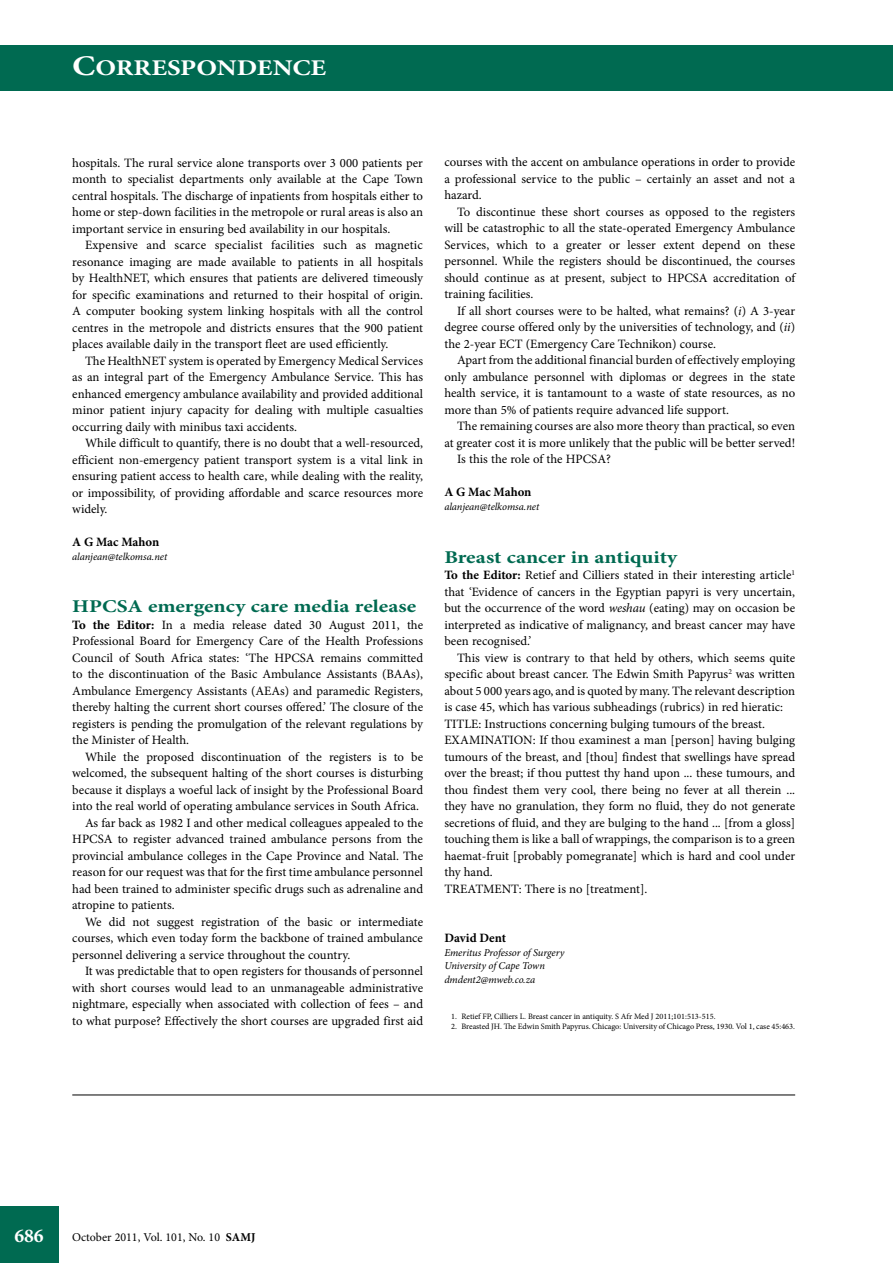
<style>
.page{position:relative;width:893px;height:1263px;background:#fff}
.page>*{position:absolute;margin:0;border:0;box-sizing:border-box;transform-origin:0 0}
.t1{font:700 22.5px "Minion Pro";color:#fff;scale:1.2 1}
.t2{font:700 19.5px "Minion Pro";color:#fff}
.t3{font:700 18px "Minion Pro";color:#006a51;scale:1.2 1}
.t4{font:12.75px/16.5px "Minion Pro";color:#000;text-align:justify}
.t5{font:700 12.75px "Minion Pro";color:#000}
.t6{font:12px "Minion Pro";color:#000}
.t7{font:italic 10.5px/13.5px "Minion Pro";letter-spacing:-.005em;color:#000}
.t8{font:8.25px "Minion Pro";color:#000}
.s1{font-size:28.5px}
.s2{font-weight:700}
.s3{font-style:italic}
</style>
<div class="page">
<div style="left:0;top:1206px;width:59px;height:57px;background:#006a51"></div>
<div style="left:0;top:45px;width:893px;height:45px;background:#006a51"></div>
<hr style="left:72px;top:1094px;width:723px;height:1px;background:#000">
<h1 class="t1" style="left:72px;top:52px;width:213px"><span class="s1">C</span>ORRESPONDENCE</h1>
<p class="t4" style="left:72px;top:154px;width:352px">hospitals. The rural service alone transports over 3 000 patients per month to specialist departments only available at the Cape Town central hospitals. The discharge of inpatients from hospitals either to home or step-down facilities in the metropole or rural areas is also an important service in ensuring bed availability in our hospitals.</p>
<p class="t4" style="left:72px;top:237px;width:352px;text-indent:13px">Expensive and scarce specialist facilities such as magnetic resonance imaging are made available to patients in all hospitals by HealthNET, which ensures that patients are delivered timeously for specific examinations and returned to their hospital of origin.<br>A computer booking system linking hospitals with all the control centres in the metropole and districts ensures that the 900 patient places available daily in the transport fleet are used efficiently.</p>
<p class="t4" style="left:72px;top:352px;width:352px;text-indent:13px">The HealthNET system is operated by Emergency Medical Services as an integral part of the Emergency Ambulance Service. This has enhanced emergency ambulance availability and provided additional minor patient injury capacity for dealing with multiple casualties occurring daily with minibus taxi accidents.</p>
<p class="t4" style="left:72px;top:435px;width:352px;text-indent:13px">While difficult to quantify, there is no doubt that a well-resourced, efficient non-emergency patient transport system is a vital link in ensuring patient access to health care, while dealing with the reality, or impossibility, of providing affordable and scarce resources more widely.</p>
<p class="t5" style="left:72px;top:533px;width:89px">A G Mac Mahon</p>
<p class="t7" style="left:72px;top:549px;width:96px">alanjean@telkomsa.net</p>
<h3 class="t3" style="left:72px;top:594px;width:288px">HPCSA emergency care media release</h3>
<p class="t4" style="left:72px;top:616px;width:352px"><span class="s2">To the Editor:</span> In a media release dated 30 August 2011, the Professional Board for Emergency Care of the Health Professions Council of South Africa states: ‘The HPCSA remains committed to the discontinuation of the Basic Ambulance Assistants (BAAs), Ambulance Emergency Assistants (AEAs) and paramedic Registers, thereby halting the current short courses offered.’ The closure of the registers is pending the promulgation of the relevant regulations by the Minister of Health.</p>
<p class="t4" style="left:85px;top:748px;width:340px">While the proposed discontinuation of the registers is to be</p>
<p class="t4" style="left:72px;top:765px;width:352px">welcomed, the subsequent halting of the short courses is disturbing</p>
<p class="t4" style="left:72px;top:781px;width:352px">because it displays a woeful lack of insight by the Professional Board</p>
<p class="t4" style="left:72px;top:798px;width:348px">into the real world of operating ambulance services in South Africa.</p>
<p class="t4" style="left:85px;top:814px;width:340px">As far back as 1982 I and other medical colleagues appealed to the</p>
<p class="t4" style="left:72px;top:831px;width:352px">HPCSA to register advanced trained ambulance persons from the</p>
<p class="t4" style="left:72px;top:847px;width:352px">provincial ambulance colleges in the Cape Province and Natal. The</p>
<p class="t4" style="left:72px;top:864px;width:352px">reason for our request was that for the first time ambulance personnel</p>
<p class="t4" style="left:72px;top:880px;width:352px">had been trained to administer specific drugs such as adrenaline and</p>
<p class="t4" style="left:72px;top:897px;width:104px">atropine to patients.</p>
<p class="t4" style="left:85px;top:913px;width:340px">We did not suggest registration of the basic or intermediate</p>
<p class="t4" style="left:72px;top:930px;width:352px">courses, which even today form the backbone of trained ambulance</p>
<p class="t4" style="left:72px;top:946px;width:280px">personnel delivering a service throughout the country.</p>
<p class="t4" style="left:85px;top:963px;width:340px">It was predictable that to open registers for thousands of personnel</p>
<p class="t4" style="left:72px;top:979px;width:352px">with short courses would lead to an unmanageable administrative</p>
<p class="t4" style="left:72px;top:996px;width:352px">nightmare, especially when associated with collection of fees – and</p>
<p class="t4" style="left:72px;top:1012px;width:352px">to what purpose? Effectively the short courses are upgraded first aid</p>
<p class="t4" style="left:444px;top:154px;width:352px">courses with the accent on ambulance operations in order to provide a professional service to the public – certainly an asset and not a hazard.</p>
<p class="t4" style="left:444px;top:204px;width:352px;text-indent:13px">To discontinue these short courses as opposed to the registers will be catastrophic to all the state-operated Emergency Ambulance Services, which to a greater or lesser extent depend on these personnel. While the registers should be discontinued, the courses should continue as at present, subject to HPCSA accreditation of training facilities.</p>
<p class="t4" style="left:444px;top:303px;width:352px;text-indent:13px">If all short courses were to be halted, what remains? (<span class="s3">i</span>) A 3-year degree course offered only by the universities of technology, and (<span class="s3">ii</span>) the 2-year ECT (Emergency Care Technikon) course.</p>
<p class="t4" style="left:444px;top:352px;width:352px;text-indent:13px">Apart from the additional financial burden of effectively employing only ambulance personnel with diplomas or degrees in the state health service, it is tantamount to a waste of state resources, as no more than 5% of patients require advanced life support.</p>
<p class="t4" style="left:457px;top:418px;width:340px">The remaining courses are also more theory than practical, so even</p>
<p class="t4" style="left:444px;top:435px;width:352px">at greater cost it is more unlikely that the public will be better served!</p>
<p class="t4" style="left:457px;top:451px;width:155px">Is this the role of the HPCSA?</p>
<p class="t5" style="left:444px;top:483px;width:89px">A G Mac Mahon</p>
<p class="t7" style="left:444px;top:500px;width:96px">alanjean@telkomsa.net</p>
<h3 class="t3" style="left:444px;top:544px;width:195px">Breast cancer in antiquity</h3>
<p class="t4" style="left:444px;top:567px;width:352px"><span class="s2">To the Editor:</span> Retief and Cilliers stated in their interesting article<sup>1 </sup>that ‘Evidence of cancers in the Egyptian papyri is very uncertain, but the occurrence of the word <span class="s3">weshau</span> (eating) may on occasion be interpreted as indicative of malignancy, and breast cancer may have been recognised.’</p>
<p class="t4" style="left:444px;top:649px;width:352px;text-align:left;text-indent:13px">This view is contrary to that held by others, which seems quite specific about breast cancer. The Edwin Smith Papyrus<sup>2</sup> was written about 5 000 years ago, and is quoted by many. The relevant description is case 45, which has various subheadings (rubrics) in red hieratic:<br>TITLE: Instructions concerning bulging tumours of the breast.<br>EXAMINATION: If thou examinest a man [person] having bulging tumours of the breast, and [thou] findest that swellings have spread over the breast; if thou puttest thy hand upon ... these tumours, and thou findest them very cool, there being no fever at all therein ... they have no granulation, they form no fluid, they do not generate secretions of fluid, and they are bulging to the hand ... [from a gloss] touching them is like a ball of wrappings, the comparison is to a green haemat-fruit [probably pomegranate] which is hard and cool under thy hand.<br>TREATMENT: There is no [treatment].</p>
<p class="t5" style="left:444px;top:929px;width:63px">David Dent</p>
<p class="t7" style="left:444px;top:945px;width:122px">Emeritus Professor of Surgery<br>University of Cape Town dmdent2@mweb.co.za</p>
<p class="t8" style="left:451px;top:1010px;width:266px">1. Retief FP, Cilliers L. Breast cancer in antiquity. S Afr Med J 2011;101:513-515.</p>
<p class="t8" style="left:451px;top:1021px;width:345px">2. Breasted JH. The Edwin Smith Papyrus. Chicago: University of Chicago Press, 1930. Vol 1, case 45:463.</p>
<h2 class="t2" style="left:14px;top:1222px;width:31px">686</h2>
<h2 class="t2" style="left:19px;top:1222px;width:21px">14</h2>
<p class="t6" style="left:72px;top:1229px;width:185px">October 2011, Vol. 101, No. 10 <span class="s2">SAMJ</span></p>
</div>
